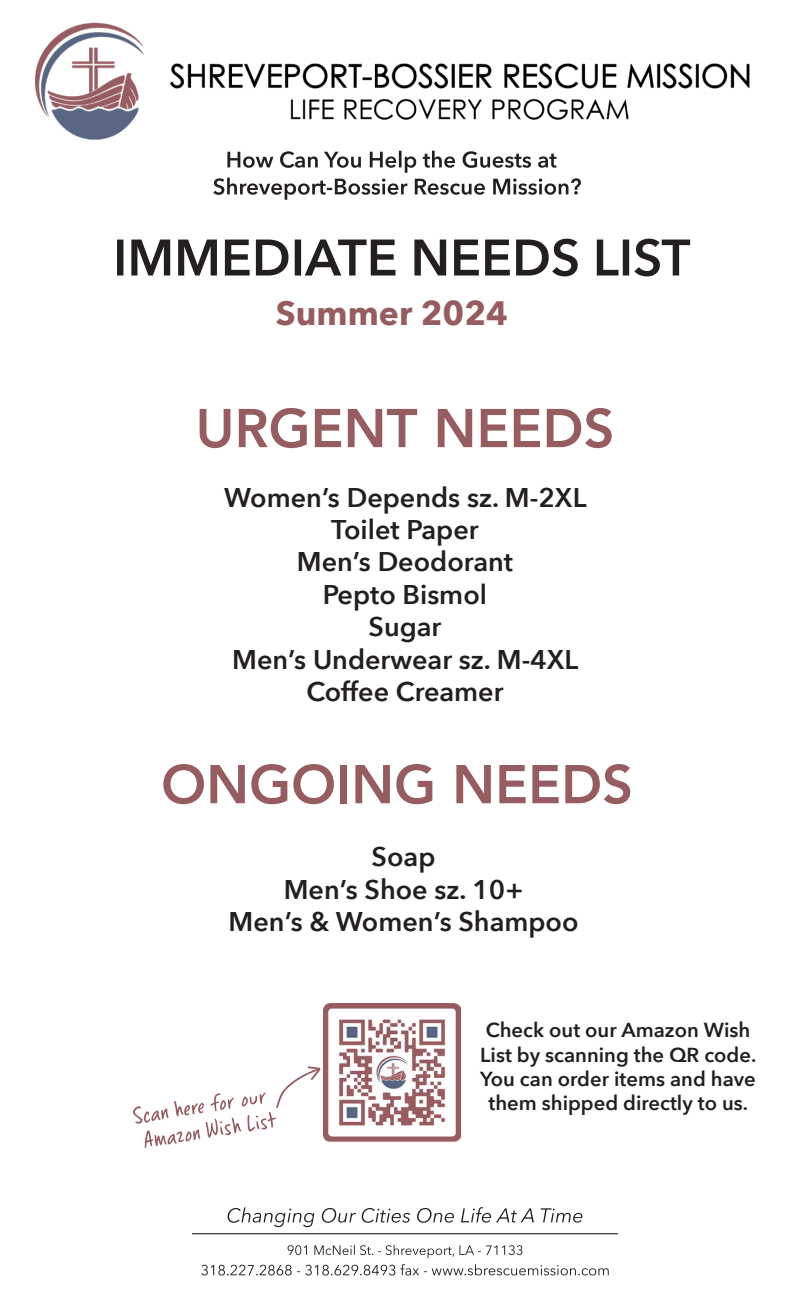
<style>
.page{position:relative;width:810px;height:1296px;background:#fff}
.page>*{position:absolute;margin:0;border:0;box-sizing:border-box;transform-origin:0 0}
.t1{font:800 54px "Avenir";color:#965d60}
.t2{font:700 33.75px "Avenir Next";color:#965d60}
.t3{font:600 27px "Avenir Next";color:#231f20}
.t4{font:600 20.25px/24.3px "Avenir Next";color:#231f20;text-align:center}
</style>
<div class="page">
<svg style="left:117px;top:239px;width:573px;height:37px"></svg>
<svg style="left:213px;top:151px;width:368px;height:49px"></svg>
<img style="left:323px;top:1003px;width:138px;height:139px">
<svg style="left:228px;top:1207px;width:354px;height:20px"></svg>
<hr style="left:192px;top:1233px;width:426px;height:1px;background:#231f20">
<svg style="left:201px;top:1264px;width:408px;height:12px"></svg>
<svg style="left:288px;top:1245px;width:234px;height:13px"></svg>
<svg style="left:133px;top:1066px;width:187px;height:82px"></svg>
<img style="left:35px;top:22px;width:715px;height:118px">
<p class="t2" style="left:276px;top:284px;width:234px">Summer 2024</p>
<p class="t1" style="left:196px;top:386px;width:420px">URGENT NEEDS</p>
<p class="t3" style="left:224px;top:474px;width:364px">Women’s Depends sz. M-2XL</p>
<p class="t3" style="left:331px;top:506px;width:149px">Toilet Paper</p>
<p class="t3" style="left:297px;top:539px;width:218px">Men’s Deodorant</p>
<p class="t3" style="left:323px;top:571px;width:166px">Pepto Bismol</p>
<p class="t3" style="left:369px;top:604px;width:74px">Sugar</p>
<p class="t3" style="left:232px;top:636px;width:348px">Men’s Underwear sz. M-4XL</p>
<p class="t3" style="left:306px;top:668px;width:199px">Coffee Creamer</p>
<p class="t1" style="left:161px;top:742px;width:473px">ONGOING NEEDS</p>
<p class="t3" style="left:372px;top:834px;width:65px">Soap</p>
<p class="t3" style="left:284px;top:866px;width:241px">Men’s Shoe sz. 10+</p>
<p class="t3" style="left:229px;top:898px;width:351px">Men’s &amp; Women’s Shampoo</p>
<p class="t4" style="left:480px;top:1018px;width:278px">Check out our Amazon Wish<br>List by scanning the QR code.<br>You can order items and have them shipped directly to us.</p>
</div>
